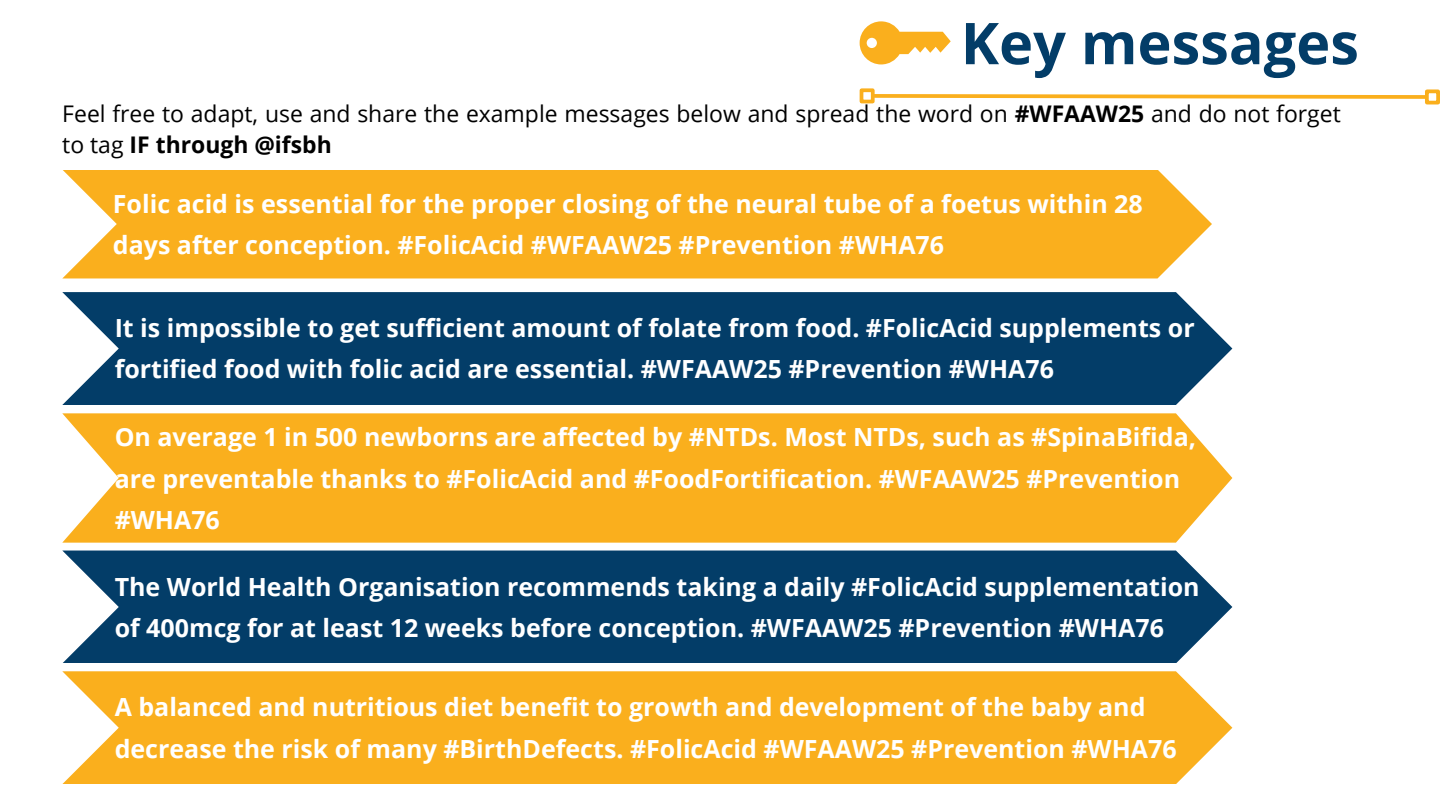
<style>
.page{position:relative;width:1440px;height:810px;background:#fff}
.page>*{position:absolute;margin:0;border:0;box-sizing:border-box;transform-origin:0 0}
.t1{font:700 57.6px "Open Sans";color:#033d68}
.t2{font:700 25px/41.2px "Open Sans";color:#fff}
.t3{font:22.9px/31.5px "Open Sans";color:#000}
.s1{font-weight:700}
</style>
<div class="page">
<svg style="left:875px;top:94px;width:550px;height:5px"></svg>
<div style="left:860px;top:88px;width:15px;height:15px;border:4px solid #faaf1d"></div>
<div style="left:1425px;top:89px;width:15px;height:15px;border:4px solid #faaf1d"></div>
<svg style="left:860px;top:21px;width:90px;height:43px"></svg>
<div style="left:63px;top:170px;width:1149px;height:108px;background:#faaf1d"></div>
<div style="left:62px;top:292px;width:1170px;height:113px;background:#033d68"></div>
<div style="left:62px;top:413px;width:1170px;height:130px;background:#faaf1d"></div>
<div style="left:63px;top:551px;width:1169px;height:112px;background:#033d68"></div>
<div style="left:62px;top:671px;width:1170px;height:113px;background:#faaf1d"></div>
<p class="t1" style="left:961px;top:3px;width:400px">Key messages</p>
<p class="t3" style="left:62px;top:97px;width:1280px">Feel free to adapt, use and share the example messages below and spread the word on <span class="s1">#WFAAW25</span> and do not forget to tag <span class="s1">IF through @ifsbh</span></p>
<h1 class="t2" style="left:113px;top:183px;width:1031px">Folic acid is essential for the proper closing of the neural tube of a foetus within 28 days after conception. #FolicAcid #WFAAW25 #Prevention #WHA76</h1>
<p class="t2" style="left:115px;top:307px;width:1082px">It is impossible to get sufficient amount of folate from food. #FolicAcid supplements or fortified food with folic acid are essential. #WFAAW25 #Prevention #WHA76</p>
<h2 class="t2" style="left:115px;top:416px;width:1083px">On average 1 in 500 newborns are affected by #NTDs. Most NTDs, such as #SpinaBifida, are preventable thanks to #FolicAcid and #FoodFortification. #WFAAW25 #Prevention #WHA76</h2>
<h2 class="t2" style="left:115px;top:565px;width:1086px">The World Health Organisation recommends taking a daily #FolicAcid supplementation of 400mcg for at least 12 weeks before conception. #WFAAW25 #Prevention #WHA76</h2>
<h2 class="t2" style="left:115px;top:686px;width:1064px">A balanced and nutritious diet benefit to growth and development of the baby and decrease the risk of many #BirthDefects. #FolicAcid #WFAAW25 #Prevention #WHA76</h2>
</div>
